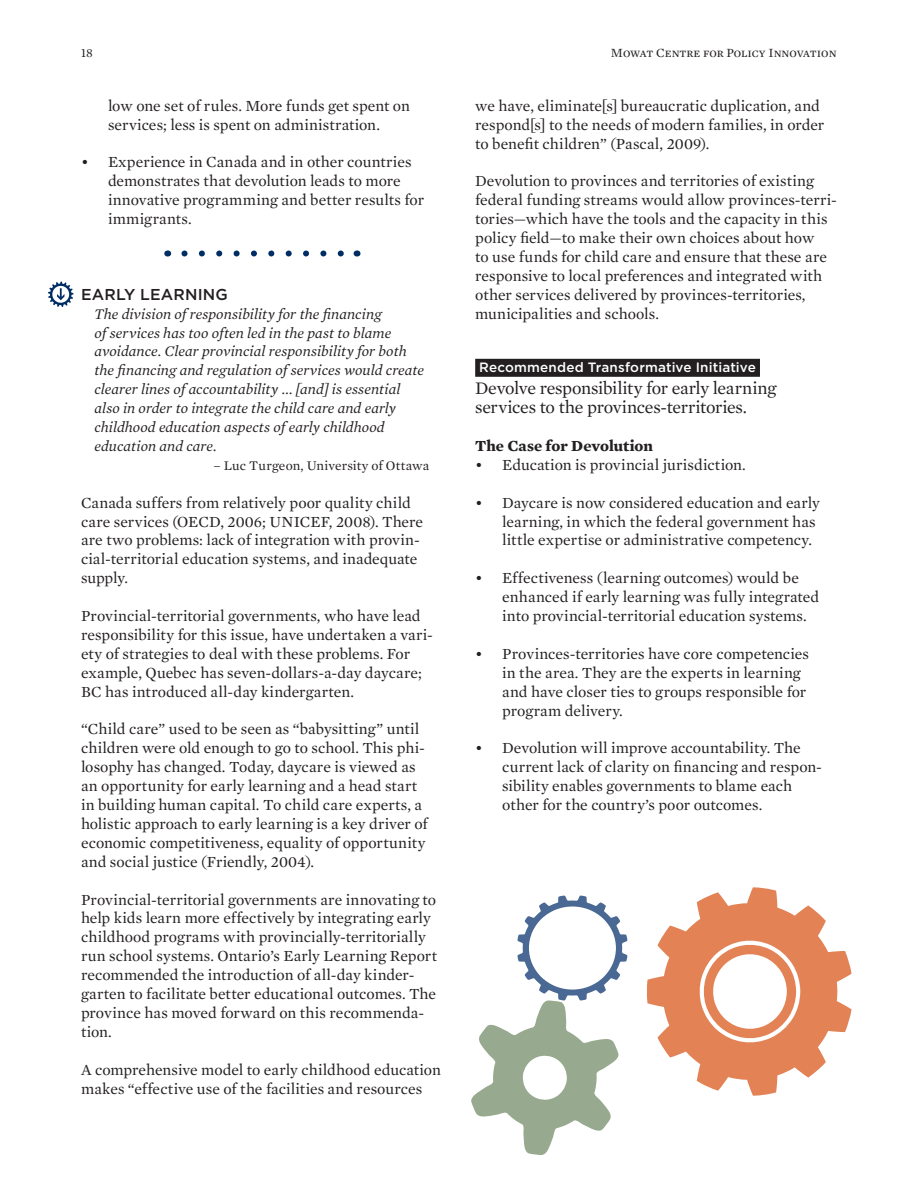
<style>
.page{position:relative;width:918px;height:1188px;background:#fff}
.page>*{position:absolute;margin:0;border:0;box-sizing:border-box;transform-origin:0 0}
.t1{font:18px/18.9px "Mercury Text G1 Roman";letter-spacing:-.015em;color:#231f20}
.t2{font:15.75px/18.9px "Mercury Text G1 Roman";color:#231f20}
.t3{font:700 15.75px "Mercury Text G1";color:#231f20}
.t4{font:500 15.75px "Gotham HTF";letter-spacing:.015em;color:#231f20}
.t5{font:italic 15px/18.9px "Mercury Text G1";color:#231f20}
.t6{font:500 13.5px "Gotham HTF";letter-spacing:.01em;color:#fff}
.t7{font:13.5px "Mercury Text G1 Roman";letter-spacing:.005em;color:#231f20}
.t8{font:12.75px "Mercury Text G1 Roman SC";color:#231f20}
</style>
<div class="page">
<svg style="left:48px;top:282px;width:26px;height:25px"></svg>
<svg style="left:647px;top:887px;width:205px;height:209px"></svg>
<svg style="left:471px;top:895px;width:157px;height:260px"></svg>
<div style="left:475px;top:359px;width:285px;height:18px;background:#231f20"></div>
<svg style="left:184px;top:250px;width:160px;height:6px"></svg>
<p class="t8" style="left:81px;top:45px;width:13px">18</p>
<p class="t8" style="left:611px;top:45px;width:227px">Mowat Centre for Policy Innovation</p>
<p class="t2" style="left:108px;top:96px;width:303px">low one set of rules. More funds get spent on services; less is spent on administration.</p>
<p class="t2" style="left:108px;top:153px;width:318px;text-indent:-27px">• Experience in Canada and in other countries demonstrates that devolution leads to more innovative programming and better results for immigrants.</p>
<p class="t4" style="left:81px;top:285px;width:148px">Early learning</p>
<p class="t5" style="left:94px;top:304px;width:331px">The division of responsibility for the financing<br>of services has too often led in the past to blame avoidance. Clear provincial responsibility for both the financing and regulation of services would create clearer lines of accountability ... [and] is essential also in order to integrate the child care and early childhood education aspects of early childhood education and care.</p>
<p class="t7" style="left:214px;top:457px;width:217px">– Luc Turgeon, University of Ottawa</p>
<p class="t2" style="left:81px;top:493px;width:344px">Canada suffers from relatively poor quality child care services (OECD, 2006; UNICEF, 2008). There are two problems: lack of integration with provin&shy;cial-territorial education systems, and inadequate supply.</p>
<p class="t2" style="left:81px;top:606px;width:354px">Provincial-territorial governments, who have lead responsibility for this issue, have undertaken a vari&shy;ety of strategies to deal with these problems. For example, Quebec has seven-dollars-a-day daycare; BC has introduced all-day kindergarten.</p>
<p class="t2" style="left:81px;top:720px;width:348px">“Child care” used to be seen as “babysitting” until children were old enough to go to school. This phi&shy;losophy has changed. Today, daycare is viewed as an opportunity for early learning and a head start in building human capital. To child care experts, a holistic approach to early learning is a key driver of economic competitiveness, equality of opportunity and social justice (Friendly, 2004).</p>
<p class="t2" style="left:81px;top:890px;width:358px">Provincial-territorial governments are innovating to help kids learn more effectively by integrating early childhood programs with provincially-territorially run school systems. Ontario’s Early Learning Report recommended the introduction of all-day kinder&shy;garten to facilitate better educational outcomes. The province has moved forward on this recommenda&shy;tion.</p>
<p class="t2" style="left:81px;top:1060px;width:362px">A comprehensive model to early childhood education makes “effective use of the facilities and resources</p>
<p class="t2" style="left:475px;top:96px;width:351px">we have, eliminate[s] bureaucratic duplication, and respond[s] to the needs of modern families, in order to benefit children” (Pascal, 2009).</p>
<p class="t2" style="left:475px;top:172px;width:363px">Devolution to provinces and territories of existing federal funding streams would allow provinces-terri&shy;tories—which have the tools and the capacity in this policy field—to make their own choices about how<br>to use funds for child care and ensure that these are responsive to local preferences and integrated with other services delivered by provinces-territories, municipalities and schools.</p>
<p class="t6" style="left:479px;top:360px;width:278px">Recommended Transformative I nitiative</p>
<p class="t1" style="left:475px;top:379px;width:303px">Devolve responsibility for early learning services to the provinces-territories.</p>
<p class="t3" style="left:475px;top:436px;width:179px">The Case for Devolution</p>
<p class="t2" style="left:475px;top:455px;width:272px">• Education is provincial jurisdiction.</p>
<p class="t2" style="left:502px;top:493px;width:319px;text-indent:-27px">• Daycare is now considered education and early learning, in which the federal government has little expertise or administrative competency.</p>
<p class="t2" style="left:502px;top:569px;width:319px;text-indent:-27px">• Effectiveness (learning outcomes) would be enhanced if early learning was fully integrated into provincial-territorial education systems.</p>
<p class="t2" style="left:502px;top:644px;width:308px;text-indent:-27px">• Provinces-territories have core competencies in the area. They are the experts in learning and have closer ties to groups responsible for program delivery.</p>
<p class="t2" style="left:502px;top:739px;width:321px;text-indent:-27px">• Devolution will improve accountability. The current lack of clarity on financing and respon&shy;sibility enables governments to blame each other for the country’s poor outcomes.</p>
</div>
